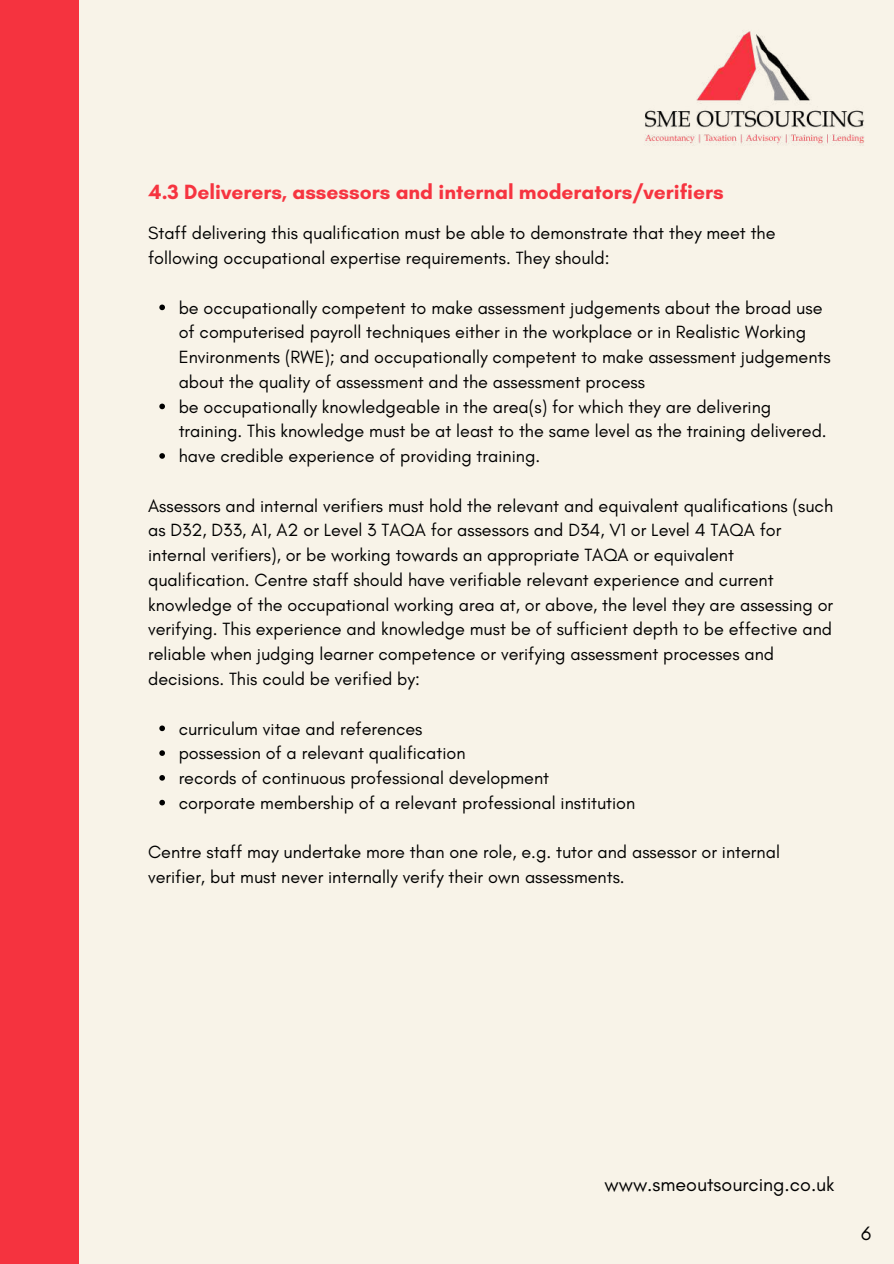
<style>
.page{position:relative;width:894px;height:1264px;background:#fff}
.page>*{position:absolute;margin:0;border:0;box-sizing:border-box;transform-origin:0 0}
.t1{font:700 21px "Glacial Indifference";color:#f63440}
.t2{font:19.65px "Glacial Indifference";color:#000}
.t3{font:18px/24.8px "Glacial Indifference";color:#000}
</style>
<div class="page">
<div style="left:0;top:0;width:893px;height:1263px;background:#f8f3e8"></div>
<img style="left:645px;top:31px;width:219px;height:115px">
<div style="left:0;top:0;width:78px;height:1263px;background:#f5333f"></div>
<svg style="left:159px;top:304px;width:6px;height:6px"></svg>
<svg style="left:159px;top:403px;width:6px;height:6px"></svg>
<svg style="left:159px;top:453px;width:6px;height:6px"></svg>
<svg style="left:159px;top:725px;width:6px;height:6px"></svg>
<svg style="left:159px;top:750px;width:6px;height:6px"></svg>
<svg style="left:159px;top:775px;width:6px;height:5px"></svg>
<svg style="left:159px;top:799px;width:6px;height:6px"></svg>
<p class="t1" style="left:149px;top:179px;width:576px">4.3 Deliverers, assessors and internal moderators/verifiers</p>
<p class="t3" style="left:148px;top:220px;width:629px">Staff delivering this qualification must be able to demonstrate that they meet the following occupational expertise requirements. They should:</p>
<p class="t3" style="left:179px;top:295px;width:653px">be occupationally competent to make assessment judgements about the broad use of computerised payroll techniques either in the workplace or in Realistic Working Environments (RWE); and occupationally competent to make assessment judgements about the quality of assessment and the assessment process<br>be occupationally knowledgeable in the area(s) for which they are delivering training. This knowledge must be at least to the same level as the training delivered. have credible experience of providing training.</p>
<p class="t3" style="left:148px;top:493px;width:686px">Assessors and internal verifiers must hold the relevant and equivalent qualifications (such as D32, D33, A1, A2 or Level 3 TAQA for assessors and D34, V1 or Level 4 TAQA for internal verifiers), or be working towards an appropriate TAQA or equivalent qualification. Centre staff should have verifiable relevant experience and current knowledge of the occupational working area at, or above, the level they are assessing or verifying. This experience and knowledge must be of sufficient depth to be effective and reliable when judging learner competence or verifying assessment processes and decisions. This could be verified by:</p>
<p class="t3" style="left:179px;top:715px;width:458px">curriculum vitae and references<br>possession of a relevant qualification<br>records of continuous professional development<br>corporate membership of a relevant professional institution</p>
<p class="t3" style="left:148px;top:839px;width:633px">Centre staff may undertake more than one role, e.g. tutor and assessor or internal verifier, but must never internally verify their own assessments.</p>
<p class="t2" style="left:604px;top:1172px;width:231px">www.smeoutsourcing.co.uk</p>
<p class="t2" style="left:860px;top:1221px;width:12px">6</p>
</div>
